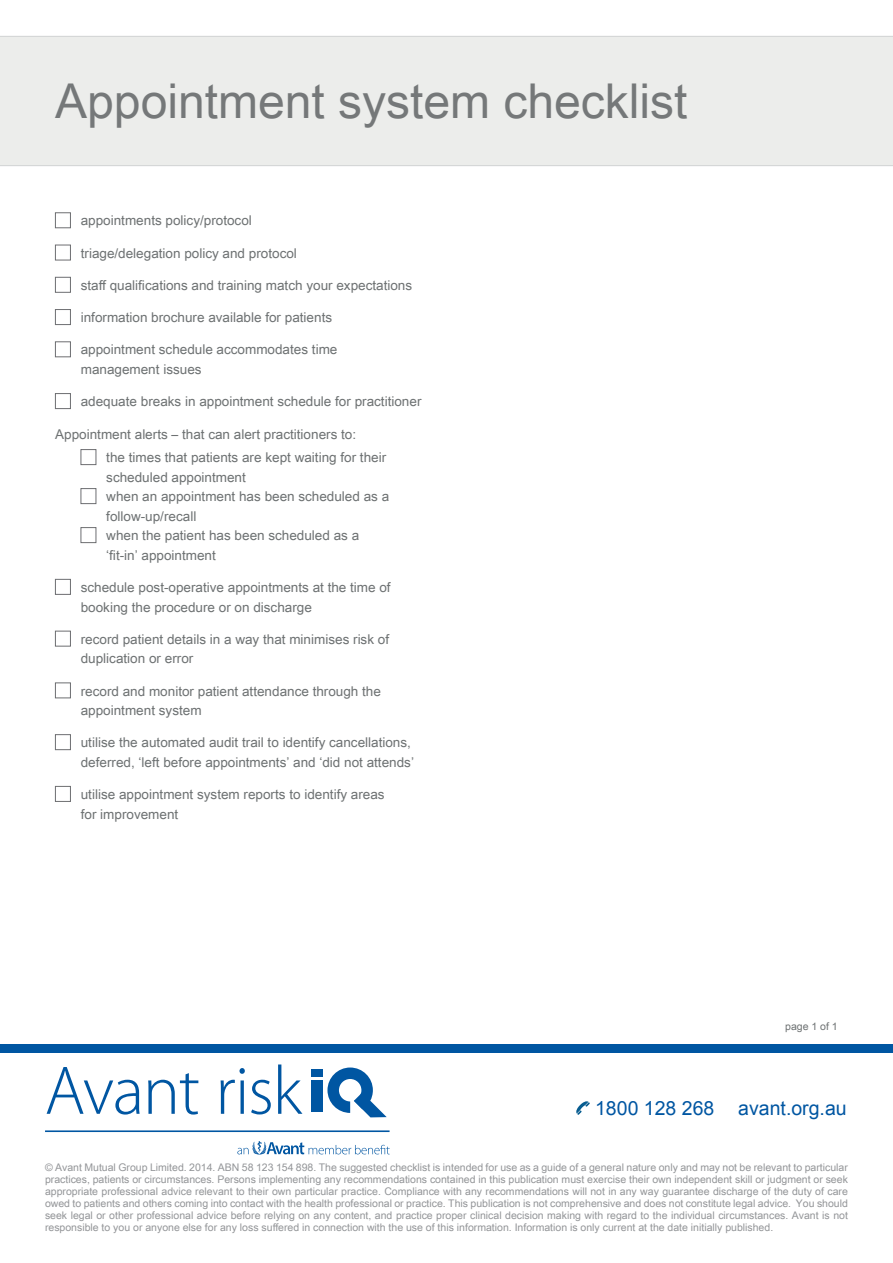
<style>
.page{position:relative;width:893px;height:1263px;background:#fff}
.page>*{position:absolute;margin:0;border:0;box-sizing:border-box;transform-origin:0 0}
.t1{font:48px "Arial Unicode MS";color:#757879}
.t2{font:19.5px "Arial";color:#0056a2}
.t3{font:13.5px/19.5px "Arial Unicode MS";color:#6d7172}
.t4{font:10.5px/12px "Arial Unicode MS";color:#939598;text-align:justify}
.t5{font:10.5px "Arial Unicode MS";color:#6d7172}
</style>
<div class="page">
<svg style="left:576px;top:1101px;width:14px;height:14px"></svg>
<div style="left:55px;top:213px;width:16px;height:15px;border:1px solid #6d6e71"></div>
<div style="left:55px;top:245px;width:16px;height:15px;border:1px solid #6d6e71"></div>
<div style="left:55px;top:277px;width:16px;height:15px;border:1px solid #6d6e71"></div>
<div style="left:55px;top:309px;width:16px;height:16px;border:1px solid #6d6e71"></div>
<div style="left:55px;top:342px;width:16px;height:15px;border:1px solid #6d6e71"></div>
<div style="left:55px;top:393px;width:16px;height:16px;border:1px solid #6d6e71"></div>
<div style="left:81px;top:449px;width:15px;height:16px;border:1px solid #6d6e71"></div>
<div style="left:81px;top:488px;width:15px;height:16px;border:1px solid #6d6e71"></div>
<div style="left:81px;top:527px;width:15px;height:16px;border:1px solid #6d6e71"></div>
<div style="left:55px;top:579px;width:16px;height:15px;border:1px solid #6d6e71"></div>
<div style="left:55px;top:631px;width:16px;height:15px;border:1px solid #6d6e71"></div>
<div style="left:55px;top:683px;width:16px;height:15px;border:1px solid #6d6e71"></div>
<div style="left:55px;top:734px;width:16px;height:16px;border:1px solid #6d6e71"></div>
<div style="left:55px;top:786px;width:16px;height:15px;border:1px solid #6d6e71"></div>
<div style="left:0;top:36px;width:893px;height:130px;background:#ecedeb"></div>
<hr style="left:0;top:165px;width:893px;height:1px;background:#d1d3d4">
<hr style="left:0;top:36px;width:893px;height:1px;background:#d1d3d4">
<div style="left:0;top:1044px;width:893px;height:8px;background:#0056a2"></div>
<hr style="left:45px;top:1130px;width:345px;height:2px;background:#0056a2">
<svg style="left:237px;top:1141px;width:153px;height:13px"></svg>
<svg style="left:47px;top:1067px;width:93px;height:47px"></svg>
<svg style="left:148px;top:1073px;width:50px;height:41px"></svg>
<svg style="left:221px;top:1068px;width:24px;height:46px"></svg>
<svg style="left:251px;top:1080px;width:20px;height:34px"></svg>
<svg style="left:278px;top:1064px;width:24px;height:50px"></svg>
<div style="left:311px;top:1080px;width:12px;height:32px;background:#0056a2"></div>
<div style="left:311px;top:1068px;width:12px;height:8px;background:#0056a2"></div>
<svg style="left:327px;top:1067px;width:60px;height:50px"></svg>
<h1 class="t1" style="left:55px;top:66px;width:634px">Appointment system checklist</h1>
<p class="t3" style="left:81px;top:211px;width:173px">appointments policy/protocol</p>
<p class="t3" style="left:81px;top:243px;width:218px">triage/delegation policy and protocol</p>
<p class="t3" style="left:81px;top:275px;width:333px">staff qualifications and training match your expectations</p>
<p class="t3" style="left:81px;top:307px;width:253px">information brochure available for patients</p>
<p class="t3" style="left:81px;top:340px;width:258px">appointment schedule accommodates time management issues</p>
<p class="t3" style="left:81px;top:391px;width:342px">adequate breaks in appointment schedule for practitioner</p>
<p class="t3" style="left:106px;top:422px;width:281px;line-height:23.7px;text-indent:-51px">Appointment alerts – that can alert practitioners to:<br>the times that patients are kept waiting for their</p>
<p class="t3" style="left:106px;top:467px;width:284px">scheduled appointment<br>when an appointment has been scheduled as a follow-up/recall<br>when the patient has been scheduled as a ‘fit-in’ appointment</p>
<p class="t3" style="left:81px;top:577px;width:311px">schedule post-operative appointments at the time of booking the procedure or on discharge</p>
<p class="t3" style="left:81px;top:629px;width:310px">record patient details in a way that minimises risk of duplication or error</p>
<p class="t3" style="left:81px;top:681px;width:302px">record and monitor patient attendance through the appointment system</p>
<p class="t3" style="left:81px;top:732px;width:335px">utilise the automated audit trail to identify cancellations, deferred, ‘left before appointments’ and ‘did not attends’</p>
<p class="t3" style="left:81px;top:784px;width:305px">utilise appointment system reports to identify areas for improvement</p>
<p class="t5" style="left:785px;top:1019px;width:54px">page 1 of 1</p>
<h2 class="t2" style="left:595px;top:1094px;width:253px">1800 128 268 avant.org.au</h2>
<p class="t4" style="left:45px;top:1161px;width:804px">© Avant Mutual Group Limited. 2014. ABN 58 123 154 898. The suggested checklist is intended for use as a guide of a general nature only and may not be relevant to particular practices, patients or circumstances. Persons implementing any recommendations contained in this publication must exercise their own independent skill or judgment or seek appropriate professional advice relevant to their own particular practice. Compliance with any recommendations will not in any way guarantee discharge of the duty of care owed to patients and others coming into contact with the health professional or practice. This publication is not comprehensive and does not constitute legal advice. You should seek legal or other professional advice before relying on any content, and practice proper clinical decision making with regard to the individual circumstances. Avant is not responsible to you or anyone else for any loss suffered in connection with the use of this information. Information is only current at the date initially published.</p>
</div>
